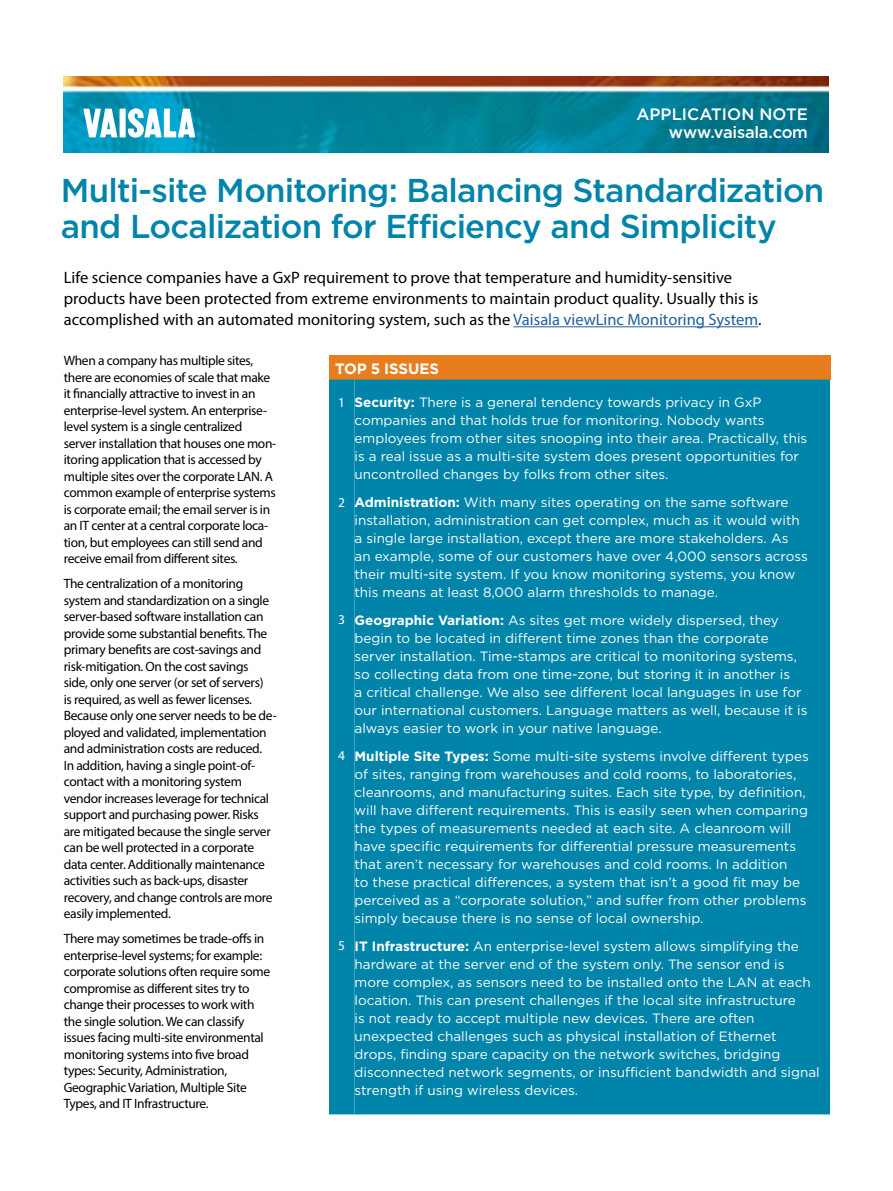
<style>
.page{position:relative;width:893px;height:1191px;background:#fff}
.page>*{position:absolute;margin:0;border:0;box-sizing:border-box;transform-origin:0 0}
.t1{font:500 33px/36px "Gotham";letter-spacing:-.025em;color:#0084a9}
.t2{font:16.5px/21px "Myriad Pro";color:#000}
.t3{font:500 16.5px "Gotham";letter-spacing:-.005em;color:#fff}
.t4{font:700 15px "Gotham";letter-spacing:-.005em;color:#fff}
.t5{font:13.5px/18px "Gotham";color:#fff}
.t6{font:13.5px/16.5px "Myriad Pro";letter-spacing:-.025em;color:#000}
.s1{color:#215e9e}
.s2{font-family:"Myriad Pro"}
.s3{font-weight:700}
</style>
<div class="page">
<img style="left:64px;top:77px;width:765px;height:76px">
<svg style="left:83px;top:109px;width:34px;height:28px"></svg>
<div style="left:120px;top:109px;width:6px;height:28px;background:#fff"></div>
<svg style="left:128px;top:108px;width:67px;height:30px"></svg>
<hr style="left:513px;top:326px;width:245px;height:1px;background:#215e9e">
<div style="left:329px;top:355px;width:501px;height:24px;background:#e87d1e"></div>
<div style="left:329px;top:379px;width:26px;height:735px;background:#0084a9"></div>
<div style="left:355px;top:379px;width:475px;height:735px;background:#0084a9"></div>
<p class="t3" style="left:636px;top:103px;width:173px">APPLICATION NOTE</p>
<p class="t3" style="left:669px;top:121px;width:141px">www.vaisala.com</p>
<h1 class="t1" style="left:61px;top:171px;width:765px">Multi-site Monitoring: Balancing Standardization and Localization for Efficiency and Simplicity</h1>
<p class="t2" style="left:64px;top:267px;width:699px">Life science companies have a GxP requirement to prove that temperature and humidity-sensitive products have been protected from extreme environments to maintain product quality. Usually this is accomplished with an automated monitoring system, such as the <span class="s1">Vaisala viewLinc Monitoring System</span>.</p>
<p class="t4" style="left:335px;top:358px;width:106px">TOP 5 ISSUES</p>
<p class="t5" style="left:355px;top:393px;width:454px;text-indent:-16px"><span class="s2">1</span> <span class="s3">Security:</span> There is a general tendency towards privacy in GxP companies and that holds true for monitoring. Nobody wants employees from other sites snooping into their area. Practically, this is a real issue as a multi-site system does present opportunities for uncontrolled changes by folks from other sites.</p>
<p class="t5" style="left:355px;top:493px;width:455px;text-indent:-16px"><span class="s2">2</span> <span class="s3">Administration:</span> With many sites operating on the same software installation, administration can get complex, much as it would with a single large installation, except there are more stakeholders. As an example, some of our customers have over 4,000 sensors across their multi-site system. If you know monitoring systems, you know this means at least 8,000 alarm thresholds to manage.</p>
<p class="t5" style="left:355px;top:611px;width:454px;text-indent:-16px"><span class="s2">3</span> <span class="s3">Geographic Variation:</span> As sites get more widely dispersed, they begin to be located in different time zones than the corporate server installation. Time-stamps are critical to monitoring systems, so collecting data from one time-zone, but storing it in another is<br>a critical challenge. We also see different local languages in use for our international customers. Language matters as well, because it is always easier to work in your native language.</p>
<p class="t5" style="left:355px;top:747px;width:456px;text-indent:-16px"><span class="s2">4</span> <span class="s3">Multiple Site Types:</span> Some multi-site systems involve different types of sites, ranging from warehouses and cold rooms, to laboratories, cleanrooms, and manufacturing suites. Each site type, by definition, will have different requirements. This is easily seen when comparing the types of measurements needed at each site. A cleanroom will have specific requirements for differential pressure measurements that aren’t necessary for warehouses and cold rooms. In addition<br>to these practical differences, a system that isn’t a good fit may be perceived as a “corporate solution,” and suffer from other problems simply because there is no sense of local ownership.</p>
<p class="t5" style="left:355px;top:936px;width:467px;text-indent:-16px"><span class="s2">5</span> <span class="s3">IT Infrastructure:</span> An enterprise-level system allows simplifying the hardware at the server end of the system only. The sensor end is more complex, as sensors need to be installed onto the LAN at each location. This can present challenges if the local site infrastructure<br>is not ready to accept multiple new devices. There are often unexpected challenges such as physical installation of Ethernet drops, finding spare capacity on the network switches, bridging disconnected network segments, or insufficient bandwidth and signal strength if using wireless devices.</p>
<p class="t6" style="left:64px;top:352px;width:214px">When a company has multiple sites, there are economies of scale that make it financially attractive to invest in an enterprise-level system. An enterprise&shy;level system is a single centralized server installation that houses one mon&shy;itoring application that is accessed by multiple sites over the corporate LAN. A common example of enterprise systems is corporate email; the email server is in an IT center at a central corporate loca&shy;tion, but employees can still send and receive email from different sites.</p>
<p class="t6" style="left:64px;top:575px;width:215px">The centralization of a monitoring system and standardization on a single server-based software installation can provide some substantial benefits. The primary benefits are cost-savings and risk-mitigation. On the cost savings<br>side, only one server (or set of servers)<br>is required, as well as fewer licenses.<br>Because only one server needs to be de&shy;ployed and validated, implementation and administration costs are reduced.<br>In addition, having a single point-of&shy;contact with a monitoring system vendor increases leverage for technical support and purchasing power. Risks are mitigated because the single server can be well protected in a corporate data center. Additionally maintenance activities such as back-ups, disaster recovery, and change controls are more easily implemented.</p>
<p class="t6" style="left:64px;top:930px;width:208px">There may sometimes be trade-offs in enterprise-level systems; for example: corporate solutions often require some compromise as different sites try to change their processes to work with the single solution. We can classify issues facing multi-site environmental monitoring systems into five broad types: Security, Administration, Geographic Variation, Multiple Site Types, and IT Infrastructure.</p>
</div>
